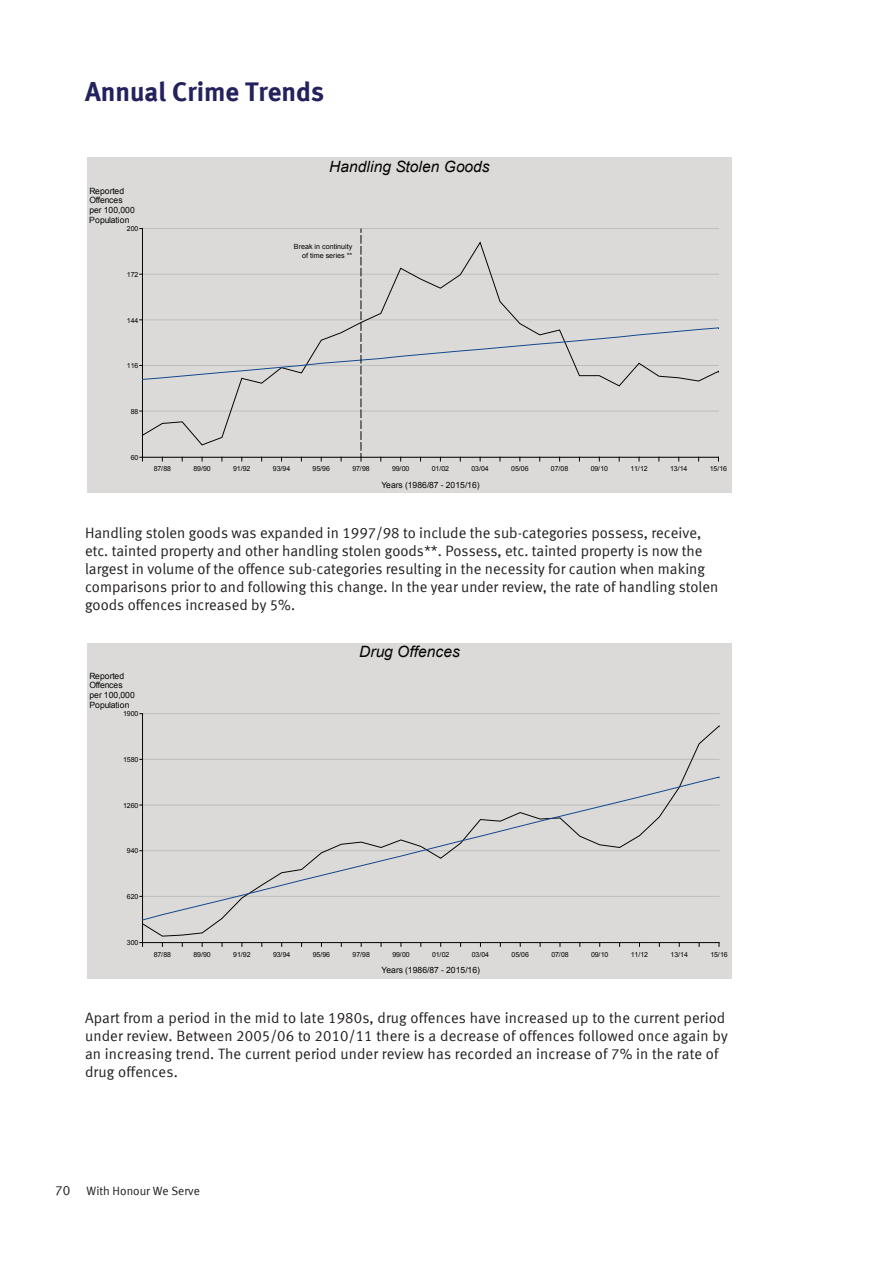
<style>
.page{position:relative;width:893px;height:1263px;background:#fff}
.page>*{position:absolute;margin:0;border:0;box-sizing:border-box;transform-origin:0 0}
.t1{font:27px "Meta Bold CELF";color:#23225c}
.t2{font:italic 15.6px "Arial";letter-spacing:-.005em;color:#040503}
.t3{font:15px/18px "Meta Normal LF";color:#231f20}
.t4{font:12px "Meta Normal LF";color:#231f20}
.t5{font:8.55px/9.6px "Arial";letter-spacing:.005em;color:#040503}
.t6{font:7.2px/8.6px "Arial";color:#040503;text-align:right}
.t7{font:7.05px "Arial";letter-spacing:-.02em;color:#040503}
.s1{font-size:13.5px}
</style>
<div class="page">
<div style="left:87px;top:158px;width:644px;height:335px;background:#dbdad9"></div>
<svg style="left:140px;top:228px;width:579px;height:233px"></svg>
<div style="left:87px;top:643px;width:645px;height:335px;background:#dbdad9"></div>
<hr style="left:143px;top:713px;width:576px;height:1px;background:#bfbebe">
<hr style="left:142px;top:714px;width:1px;height:228px;background:#040503">
<hr style="left:143px;top:942px;width:576px;height:1px;background:#040503">
<svg style="left:143px;top:725px;width:576px;height:212px"></svg>
<svg style="left:142px;top:776px;width:578px;height:145px"></svg>
<h1 class="t1" style="left:85px;top:74px;width:240px">Annual Crime Trends</h1>
<p class="t5" style="left:89px;top:186px;width:47px">Reported<br>Offences per 100,000<br>Population</p>
<p class="t7" style="left:127px;top:224px;width:13px">200</p>
<p class="t7" style="left:127px;top:270px;width:13px">172</p>
<p class="t7" style="left:127px;top:315px;width:13px">144</p>
<p class="t7" style="left:127px;top:361px;width:13px">116</p>
<p class="t7" style="left:131px;top:407px;width:9px">88</p>
<p class="t2" style="left:329px;top:157px;width:162px">Handling Stolen Goods</p>
<p class="t6" style="left:294px;top:243px;width:60px">Break in continuity of time series **</p>
<p class="t7" style="left:131px;top:453px;width:9px">60</p>
<p class="t7" style="left:154px;top:464px;width:19px">87/88</p>
<p class="t7" style="left:193px;top:464px;width:19px">89/90</p>
<p class="t7" style="left:233px;top:464px;width:19px">91/92</p>
<p class="t7" style="left:273px;top:464px;width:19px">93/94</p>
<p class="t7" style="left:313px;top:464px;width:19px">95/96</p>
<p class="t7" style="left:352px;top:464px;width:19px">97/98</p>
<p class="t7" style="left:392px;top:464px;width:19px">99/00</p>
<p class="t7" style="left:432px;top:464px;width:19px">01/02</p>
<p class="t7" style="left:472px;top:464px;width:19px">03/04</p>
<p class="t7" style="left:511px;top:464px;width:19px">05/06</p>
<p class="t7" style="left:551px;top:464px;width:19px">07/08</p>
<p class="t7" style="left:591px;top:464px;width:19px">09/10</p>
<p class="t7" style="left:630px;top:464px;width:19px">11/12</p>
<p class="t7" style="left:670px;top:464px;width:19px">13/14</p>
<p class="t7" style="left:710px;top:464px;width:19px">15/16</p>
<p class="t5" style="left:381px;top:480px;width:100px">Years (1986/87 - 2015/16)</p>
<p class="t3" style="left:85px;top:523px;width:635px">Handling stolen goods was expanded in 1997/98 to include the sub-categories possess, receive, etc. tainted property and other handling stolen goods**. Possess, etc. tainted property is now the largest in volume of the offence sub-categories resulting in the necessity for caution when making comparisons prior to and following this change. In the year under review, the rate of handling stolen goods offences increased by 5%.</p>
<p class="t5" style="left:89px;top:671px;width:47px">Reported<br>Offences per 100,000<br>Population</p>
<p class="t7" style="left:123px;top:709px;width:17px">1900</p>
<p class="t7" style="left:123px;top:755px;width:17px">1580</p>
<p class="t7" style="left:123px;top:801px;width:17px">1260</p>
<p class="t7" style="left:127px;top:846px;width:13px">940</p>
<p class="t7" style="left:127px;top:892px;width:13px">620</p>
<p class="t2" style="left:359px;top:642px;width:102px">Drug Offences</p>
<p class="t7" style="left:127px;top:938px;width:13px">300</p>
<p class="t7" style="left:154px;top:949px;width:19px">87/88</p>
<p class="t7" style="left:194px;top:949px;width:19px">89/90</p>
<p class="t7" style="left:233px;top:949px;width:19px">91/92</p>
<p class="t7" style="left:273px;top:949px;width:19px">93/94</p>
<p class="t7" style="left:313px;top:949px;width:19px">95/96</p>
<p class="t7" style="left:353px;top:949px;width:19px">97/98</p>
<p class="t7" style="left:392px;top:949px;width:19px">99/00</p>
<p class="t7" style="left:432px;top:949px;width:19px">01/02</p>
<p class="t7" style="left:472px;top:949px;width:19px">03/04</p>
<p class="t7" style="left:512px;top:949px;width:19px">05/06</p>
<p class="t7" style="left:551px;top:949px;width:19px">07/08</p>
<p class="t7" style="left:591px;top:949px;width:19px">09/10</p>
<p class="t7" style="left:631px;top:949px;width:19px">11/12</p>
<p class="t7" style="left:671px;top:949px;width:19px">13/14</p>
<p class="t7" style="left:710px;top:949px;width:19px">15/16</p>
<p class="t5" style="left:382px;top:965px;width:100px">Years (1986/87 - 2015/16)</p>
<p class="t3" style="left:85px;top:1008px;width:644px">Apart from a period in the mid to late 1980s, drug offences have increased up to the current period under review. Between 2005/06 to 2010/11 there is a decrease of offences followed once again by an increasing trend. The current period under review has recorded an increase of 7% in the rate of drug offences.</p>
<p class="t4" style="left:55px;top:1184px;width:146px"><span class="s1">70</span> With Honour We Serve</p>
</div>
